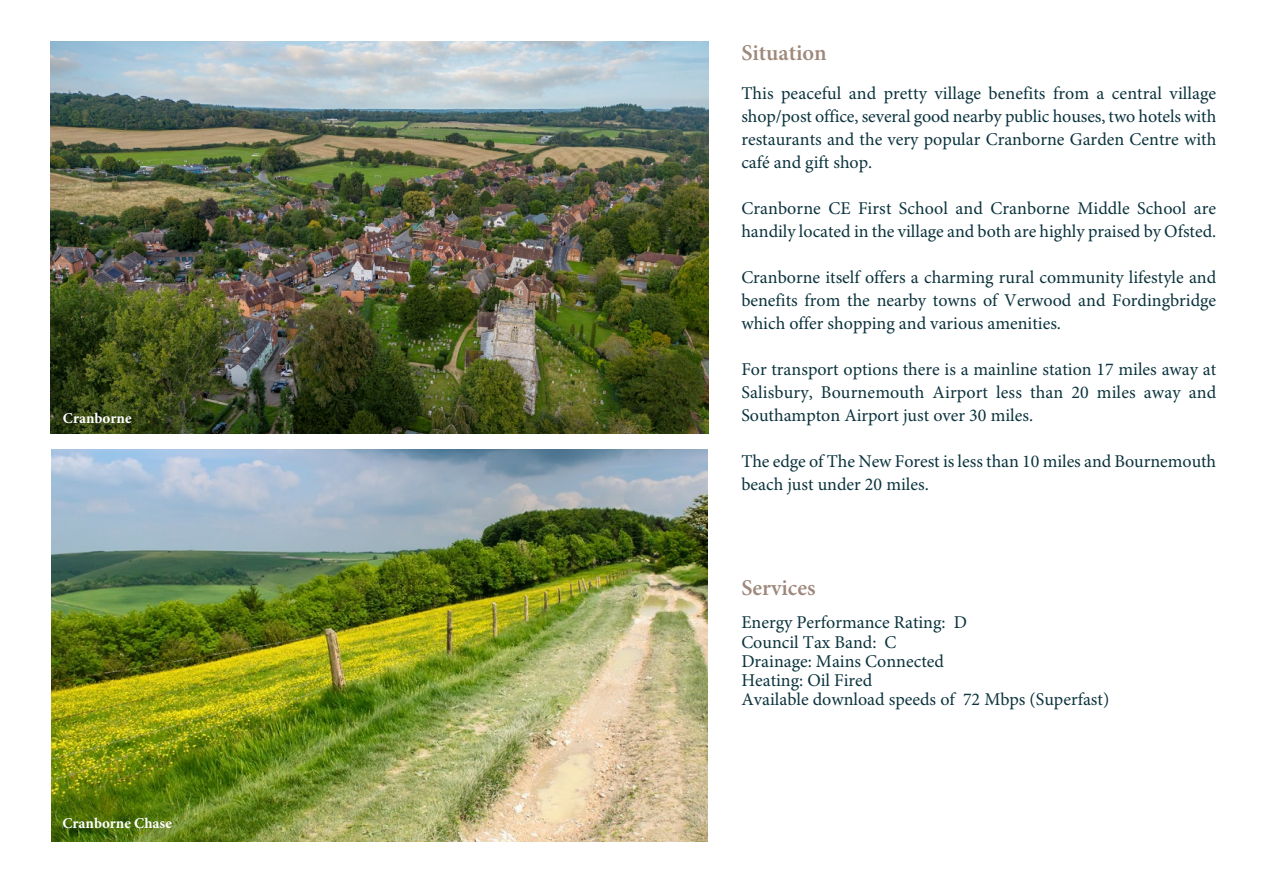
<style>
.page{position:relative;width:1263px;height:893px;background:#fff}
.page>*{position:absolute;margin:0;border:0;box-sizing:border-box;transform-origin:0 0}
.t1{font:600 22.5px "Minion Pro";color:#9e887b}
.t2{font:18px/23px "Minion Pro";color:#0b333d;text-align:justify}
.t3{font:700 15px "Minion Pro";color:#fff}
</style>
<div class="page">
<img style="left:51px;top:450px;width:656px;height:392px">
<img style="left:50px;top:42px;width:658px;height:391px">
<p class="t3" style="left:63px;top:412px;width:70px">Cranborne</p>
<p class="t3" style="left:62px;top:817px;width:111px">Cranborne Chase</p>
<p class="t1" style="left:741px;top:43px;width:87px">Situation</p>
<p class="t2" style="left:741px;top:83px;width:476px">This peaceful and pretty village benefits from a central village shop/post office, several good nearby public houses, two hotels with restaurants and the very popular Cranborne Garden Centre with café and gift shop.</p>
<p class="t2" style="left:741px;top:198px;width:476px">Cranborne CE First School and Cranborne Middle School are handily located in the village and both are highly praised by Ofsted.</p>
<p class="t2" style="left:741px;top:267px;width:476px">Cranborne itself offers a charming rural community lifestyle and benefits from the nearby towns of Verwood and Fordingbridge which offer shopping and various amenities.</p>
<p class="t2" style="left:741px;top:359px;width:476px">For transport options there is a mainline station 17 miles away at Salisbury, Bournemouth Airport less than 20 miles away and Southampton Airport just over 30 miles.</p>
<p class="t2" style="left:741px;top:451px;width:476px">The edge of The New Forest is less than 10 miles and Bournemouth beach just under 20 miles.</p>
<p class="t1" style="left:741px;top:578px;width:76px">Services</p>
<p class="t2" style="left:741px;top:615px;width:369px;line-height:19.2px;text-align:left">Energy Performance Rating: D<br>Council Tax Band: C<br>Drainage: Mains Connected<br>Heating: Oil Fired<br>Available download speeds of 72 Mbps (Superfast)</p>
</div>
